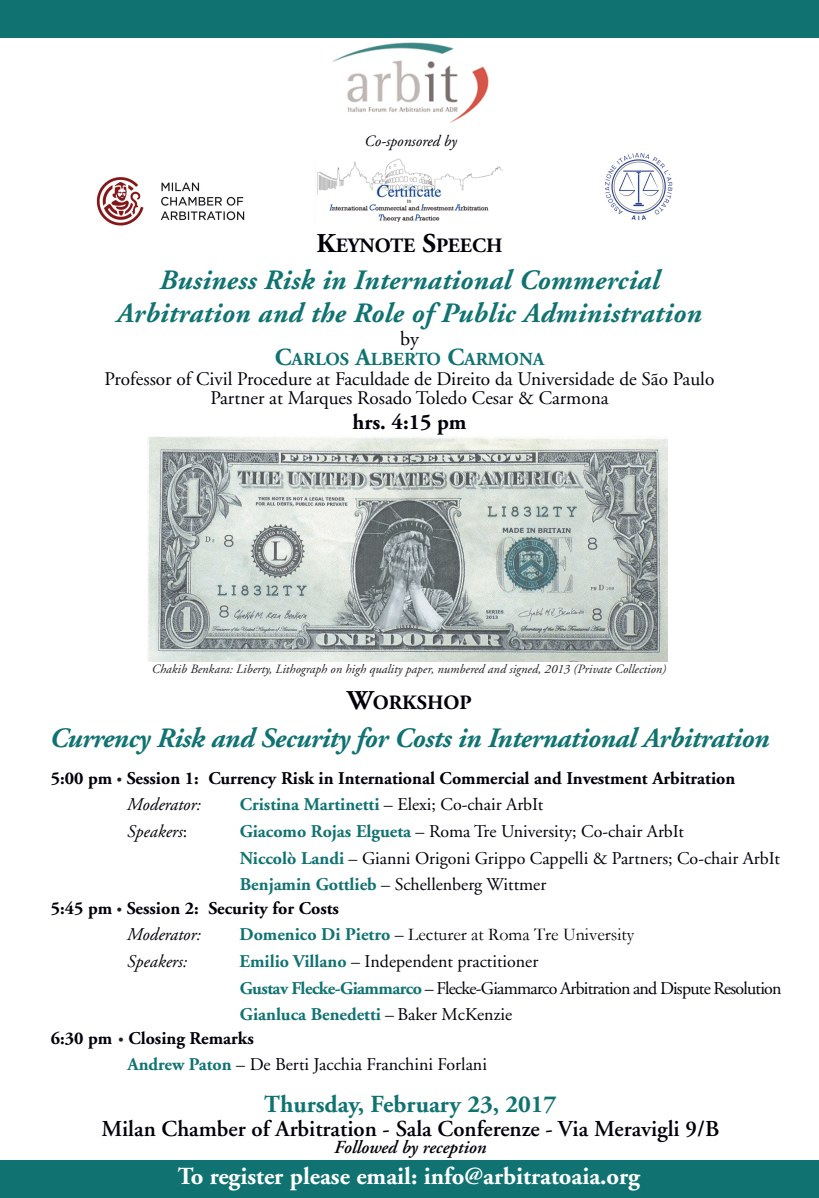
<style>
.page{position:relative;width:819px;height:1198px;background:#fff}
.page>*{position:absolute;margin:0;border:0;box-sizing:border-box;transform-origin:0 0}
.t1{font:italic 700 28px/32.4px "Adobe Garamond";letter-spacing:.01em;color:#107372;text-align:center}
.t2{font:italic 700 28px "Adobe Garamond";letter-spacing:-.015em;color:#107372}
.t3{font:700 24.5px "Adobe Garamond";color:#fff}
.t4{font:700 24.5px "Adobe Garamond";color:#107372}
.t5{font:600 22.75px "Adobe Garamond";color:#00000a}
.t6{font:700 21.88px "Adobe Garamond";color:#00000a}
.t7{font:700 20.3px "Adobe Garamond";color:#00000a}
.t8{font:20.12px "Adobe Garamond";color:#00000a}
.t9{font:19.25px/19.2px "Adobe Garamond";color:#00000a;text-align:center}
.t10{font:700 18.38px "Adobe Garamond";color:#107372}
.t11{font:italic 600 18.38px "Adobe Garamond";color:#00000a}
.t12{font:17.94px/26.6px "Adobe Garamond";color:#00000a}
.t13{font:700 17.94px/26.6px "Adobe Garamond";color:#00000a}
.t14{font:17.94px/26.9px "Adobe Garamond";letter-spacing:-.04em;color:#00000a}
.t15{font:17.94px "Garamond";color:#00000a}
.t16{font:italic 17.94px "Adobe Garamond";color:#00000a}
.t17{font:italic 15.75px "Adobe Garamond";color:#00000a}
.t18{font:italic 12.69px "Adobe Garamond";letter-spacing:.005em;color:#231f20}
.s1{font-size:27.12px}
.s2{font-size:24.5px}
.s3{font-size:13.12px;color:#231f20}
.s4{font-weight:400;font-style:italic}
.s5{font-weight:700;color:#107372}
.s6{font-style:normal}
.s7{font-family:"Adobe Garamond";font-weight:700;color:#107372}
.s8{font-family:"Adobe Garamond"}
.s9{font-weight:700}
.s10{font-weight:700;font-size:13.12px;color:#231f20}
</style>
<div class="page">
<img style="left:332px;top:42px;width:157px;height:81px">
<div style="left:0;top:0;width:819px;height:38px;background:#107372"></div>
<div style="left:0;top:1161px;width:819px;height:37px;background:#107372"></div>
<img style="left:148px;top:437px;width:519px;height:224px">
<img style="left:605px;top:154px;width:68px;height:67px">
<img style="left:97px;top:177px;width:148px;height:49px">
<img style="left:317px;top:158px;width:186px;height:64px">
<div style="left:666px;top:209px;width:28px;height:21px;background:#fff"></div>
<p class="t17" style="left:364px;top:134px;width:94px">Co-sponsored by</p>
<p class="t7" style="left:316px;top:237px;width:187px"><span class="s1">K</span>EYNOTE <span class="s1">S</span>PEECH</p>
<h1 class="t1" style="left:117px;top:267px;width:586px">Business Risk in International Commercial<br>Arbitration and the Role of Public Administration</h1>
<p class="t8" style="left:400px;top:331px;width:20px">by</p>
<p class="t10" style="left:275px;top:352px;width:271px"><span class="s2">C</span>ARLOS <span class="s2">A</span>LBERTO <span class="s2">C</span>ARMONA</p>
<p class="t9" style="left:105px;top:371px;width:611px">Professor of Civil Procedure at Faculdade de Direito da Universidade de São Paulo<br>Partner at Marques Rosado Toledo Cesar &amp; Carmona</p>
<p class="t6" style="left:352px;top:413px;width:116px">hrs. 4:15 pm</p>
<p class="t18" style="left:152px;top:664px;width:516px">Chakib Benkara: Liberty, Lithograph on high quality paper, numbered and signed, 2013 (Private Collection)</p>
<p class="t7" style="left:347px;top:694px;width:126px"><span class="s1">W</span>ORKSHOP</p>
<h1 class="t2" style="left:50px;top:726px;width:721px">Currency Risk and Security for Costs in International Arbitration</h1>
<p class="t13" style="left:127px;top:767px;width:609px;line-height:26.2px;text-indent:-76px">5:00 pm <span class="s3">•</span> Session 1: Currency Risk in International Commercial and Investment Arbitration<br><span class="s4">Moderator:</span></p>
<p class="t12" style="left:240px;top:793px;width:305px"><span class="s5">Cristina Martinetti</span> – Elexi; Co-chair ArbIt</p>
<p class="t16" style="left:127px;top:824px;width:61px">Speakers<span class="s6">:</span></p>
<p class="t12" style="left:240px;top:820px;width:541px"><span class="s5">Giacomo Rojas Elgueta</span> – Roma Tre University; Co-chair ArbIt<br><span class="s5">Niccolò Landi</span> – Gianni Origoni Grippo Cappelli &amp; Partners; Co-chair ArbIt<br><span class="s5">Benjamin Gottlieb</span> – Schellenberg Wittmer</p>
<p class="t13" style="left:127px;top:896px;width:213px;text-indent:-76px">5:45 pm <span class="s3">•</span> Session 2: Security for Costs<br><span class="s4">Moderator:<br>Speakers:</span></p>
<p class="t15" style="left:239px;top:922px;width:396px"><span class="s7">Domenico Di Pietro</span> <span class="s8">–</span> Lecturer at Roma Tre University</p>
<p class="t14" style="left:239px;top:949px;width:543px"><span class="s5">Emilio Villano</span> – Independent practitioner<br><span class="s5">Gustav Flecke-Giammarco</span> – Flecke-Giammarco Arbitration and Dispute Resolution<br><span class="s5">Gianluca Benedetti</span> – Baker McKenzie</p>
<p class="t12" style="left:127px;top:1027px;width:361px;text-indent:-77px"><span class="s9">6:30 pm</span> <span class="s10">•</span> <span class="s9">Closing Remarks<br></span><span class="s5">Andrew Paton</span> – De Berti Jacchia Franchini Forlani</p>
<h2 class="t4" style="left:264px;top:1094px;width:294px">Thursday, February 23, 2017</h2>
<p class="t5" style="left:101px;top:1119px;width:619px">Milan Chamber of Arbitration - Sala Conferenze - Via Meravigli 9/B</p>
<p class="t11" style="left:334px;top:1140px;width:154px">Followed by reception</p>
<h2 class="t3" style="left:178px;top:1166px;width:463px">To register please email: info@arbitratoaia.org</h2>
</div>
